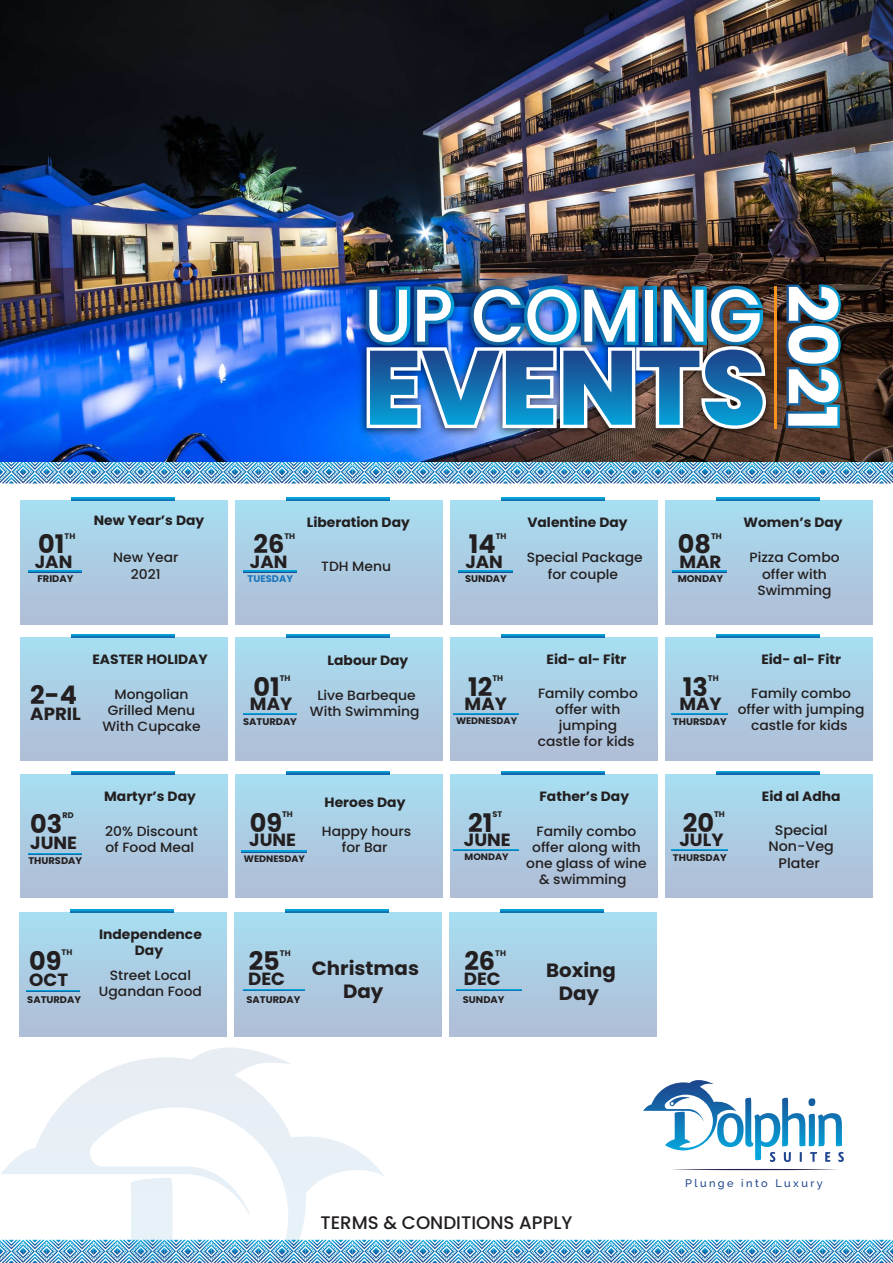
<style>
.page{position:relative;width:893px;height:1263px;background:#fff}
.page>*{position:absolute;margin:0;border:0;box-sizing:border-box;transform-origin:0 0}
.t1{font:700 25.58px "Poppins";color:#231f20}
.t2{font:700 19.2px/23px "Poppins";color:#231f20;text-align:center}
.t3{font:500 18.15px "Poppins";color:#231f20}
.t4{font:700 17.62px "Poppins";color:#231f20}
.t5{font:500 13.88px/16.6px "Poppins";color:#231f20;text-align:center}
.t6{font:500 13.42px/16.1px "Poppins";color:#231f20;text-align:center}
.t7{font:700 13.42px/16.1px "Poppins";color:#231f20;text-align:center}
.t8{font:500 11.02px "Raleway";letter-spacing:.22em;color:#1e458d}
.t9{font:700 9.6px "Poppins";color:#231f20}
.t10{font:700 9.6px "Poppins";color:#1b75bb}
.t11{font:700 9.3px "Poppins";color:#231f20}
.t12{font:700 8.1px "Poppins";color:#231f20}
</style>
<div class="page">
<svg style="left:0;top:462px;width:893px;height:22px;background:#83b8d8"></svg>
<svg style="left:643px;top:1080px;width:201px;height:82px"></svg>
<svg style="left:672px;top:1169px;width:165px;height:1px"></svg>
<svg style="left:1px;top:1047px;width:385px;height:193px"></svg>
<svg style="left:0;top:1240px;width:893px;height:23px;background:#7fb6d7"></svg>
<img style="left:0;top:0;width:893px;height:462px">
<img style="left:354px;top:276px;width:419px;height:82px">
<img style="left:355px;top:336px;width:421px;height:105px">
<img style="left:366px;top:286px;width:400px;height:143px">
<img style="left:786px;top:284px;width:55px;height:144px">
<hr style="left:774px;top:286px;width:2px;height:143px;background:#f6921e">
<svg style="left:72px;top:498px;width:103px;height:3px"></svg>
<div style="left:21px;top:501px;width:207px;height:123px;background:linear-gradient(to bottom,#a7def1,#b0bcd5)"></div>
<svg style="left:287px;top:498px;width:102px;height:3px"></svg>
<div style="left:236px;top:501px;width:207px;height:123px;background:linear-gradient(to bottom,#a7def1,#b0bcd5)"></div>
<svg style="left:501px;top:498px;width:103px;height:3px"></svg>
<div style="left:450px;top:501px;width:207px;height:123px;background:linear-gradient(to bottom,#a7def1,#b0bcd5)"></div>
<svg style="left:716px;top:498px;width:103px;height:3px"></svg>
<hr style="left:28px;top:571px;width:54px;height:1px;background:#0993cc">
<div style="left:665px;top:501px;width:207px;height:123px;background:linear-gradient(to bottom,#a7def1,#b0bcd5)"></div>
<hr style="left:244px;top:571px;width:53px;height:1px;background:#0993cc">
<hr style="left:459px;top:571px;width:53px;height:1px;background:#0993cc">
<hr style="left:673px;top:571px;width:53px;height:1px;background:#0993cc">
<svg style="left:72px;top:635px;width:103px;height:2px"></svg>
<div style="left:21px;top:637px;width:207px;height:124px;background:linear-gradient(to bottom,#a7def1,#b0bdd5)"></div>
<svg style="left:287px;top:635px;width:102px;height:2px"></svg>
<div style="left:236px;top:637px;width:207px;height:124px;background:linear-gradient(to bottom,#a7def1,#b0bdd5)"></div>
<svg style="left:501px;top:635px;width:103px;height:2px"></svg>
<div style="left:450px;top:637px;width:207px;height:124px;background:linear-gradient(to bottom,#a7def1,#b0bdd5)"></div>
<svg style="left:716px;top:635px;width:103px;height:2px"></svg>
<div style="left:665px;top:637px;width:207px;height:124px;background:linear-gradient(to bottom,#a7def1,#b0bdd5)"></div>
<svg style="left:244px;top:713px;width:53px;height:2px"></svg>
<svg style="left:454px;top:713px;width:65px;height:2px"></svg>
<svg style="left:671px;top:713px;width:57px;height:2px"></svg>
<svg style="left:72px;top:771px;width:103px;height:3px"></svg>
<div style="left:21px;top:774px;width:207px;height:124px;background:linear-gradient(to bottom,#a7def1,#b0bdd5)"></div>
<svg style="left:287px;top:771px;width:102px;height:3px"></svg>
<div style="left:236px;top:774px;width:207px;height:124px;background:linear-gradient(to bottom,#a7def1,#adbbd5)"></div>
<svg style="left:501px;top:771px;width:103px;height:3px"></svg>
<div style="left:450px;top:774px;width:207px;height:124px;background:linear-gradient(to bottom,#a7def1,#b0bdd5)"></div>
<svg style="left:716px;top:771px;width:103px;height:3px"></svg>
<div style="left:665px;top:774px;width:207px;height:124px;background:linear-gradient(to bottom,#a7def1,#b0bdd5)"></div>
<svg style="left:454px;top:849px;width:65px;height:2px"></svg>
<svg style="left:671px;top:849px;width:57px;height:2px"></svg>
<svg style="left:28px;top:853px;width:54px;height:2px"></svg>
<hr style="left:242px;top:851px;width:65px;height:1px;background:#069ed5">
<svg style="left:71px;top:910px;width:103px;height:2px"></svg>
<div style="left:20px;top:912px;width:207px;height:124px;background:linear-gradient(to bottom,#a7def1,#b0bdd6)"></div>
<svg style="left:286px;top:910px;width:102px;height:2px"></svg>
<div style="left:235px;top:912px;width:207px;height:124px;background:linear-gradient(to bottom,#a7def1,#b0bdd6)"></div>
<svg style="left:500px;top:910px;width:103px;height:2px"></svg>
<div style="left:449px;top:912px;width:207px;height:124px;background:linear-gradient(to bottom,#a7def1,#b0bdd6)"></div>
<svg style="left:27px;top:990px;width:53px;height:2px"></svg>
<svg style="left:243px;top:989px;width:62px;height:2px"></svg>
<svg style="left:456px;top:989px;width:65px;height:2px"></svg>
<h1 class="t1" style="left:38px;top:529px;width:28px">01</h1>
<p class="t12" style="left:65px;top:531px;width:12px">TH</p>
<h3 class="t4" style="left:35px;top:551px;width:39px">JAN</h3>
<p class="t9" style="left:37px;top:573px;width:37px">FRIDAY</p>
<p class="t7" style="left:94px;top:512px;width:112px">New Year’s Day</p>
<p class="t6" style="left:113px;top:550px;width:67px">New Year<br>2021</p>
<h1 class="t1" style="left:254px;top:529px;width:32px">26</h1>
<p class="t12" style="left:284px;top:531px;width:12px">TH</p>
<h3 class="t4" style="left:250px;top:551px;width:39px">JAN</h3>
<p class="t10" style="left:248px;top:573px;width:47px">TUESDAY</p>
<p class="t7" style="left:307px;top:514px;width:105px">Liberation Day</p>
<p class="t6" style="left:321px;top:559px;width:71px">TDH Menu</p>
<h1 class="t1" style="left:469px;top:529px;width:28px">14</h1>
<p class="t12" style="left:496px;top:531px;width:12px">TH</p>
<h3 class="t4" style="left:465px;top:551px;width:39px">JAN</h3>
<p class="t9" style="left:465px;top:573px;width:43px">SUNDAY</p>
<p class="t7" style="left:527px;top:514px;width:102px">Valentine Day</p>
<p class="t7" style="left:743px;top:514px;width:101px">Women’s Day</p>
<p class="t6" style="left:527px;top:550px;width:117px">Special Package for couple</p>
<p class="t6" style="left:749px;top:550px;width:92px">Pizza Combo offer with<br>Swimming</p>
<h1 class="t1" style="left:678px;top:529px;width:35px">08</h1>
<p class="t12" style="left:711px;top:531px;width:12px">TH</p>
<h3 class="t4" style="left:679px;top:551px;width:43px">MAR</h3>
<p class="t9" style="left:678px;top:573px;width:47px">MONDAY</p>
<h1 class="t1" style="left:30px;top:680px;width:48px">2-4</h1>
<h3 class="t4" style="left:30px;top:703px;width:52px">APRIL</h3>
<p class="t7" style="left:92px;top:651px;width:117px">EASTER HOLIDAY</p>
<p class="t7" style="left:328px;top:652px;width:82px">Labour Day</p>
<p class="t7" style="left:547px;top:651px;width:81px">Eid- al- Fitr</p>
<h1 class="t1" style="left:254px;top:672px;width:28px">01</h1>
<p class="t12" style="left:280px;top:674px;width:12px">TH</p>
<h3 class="t4" style="left:250px;top:694px;width:44px">MAY</h3>
<p class="t9" style="left:243px;top:716px;width:55px">SATURDAY</p>
<h1 class="t1" style="left:468px;top:672px;width:26px">12</h1>
<p class="t12" style="left:492px;top:674px;width:12px">TH</p>
<h3 class="t4" style="left:465px;top:694px;width:44px">MAY</h3>
<p class="t11" style="left:456px;top:716px;width:63px">WEDNESDAY</p>
<p class="t6" style="left:102px;top:686px;width:100px">Mongolian<br>Grilled Menu<br>With Cupcake</p>
<p class="t6" style="left:538px;top:685px;width:101px">Family combo offer with jumping castle for kids</p>
<p class="t6" style="left:310px;top:687px;width:111px">Live Barbeque<br>With Swimming</p>
<h1 class="t1" style="left:683px;top:672px;width:27px">13</h1>
<p class="t12" style="left:708px;top:674px;width:12px">TH</p>
<h3 class="t4" style="left:679px;top:694px;width:44px">MAY</h3>
<p class="t9" style="left:673px;top:716px;width:55px">THURSDAY</p>
<p class="t7" style="left:761px;top:651px;width:81px">Eid- al- Fitr</p>
<p class="t6" style="left:738px;top:685px;width:128px">Family combo offer with jumping castle for kids</p>
<p class="t7" style="left:104px;top:788px;width:93px">Martyr’s Day</p>
<p class="t7" style="left:325px;top:794px;width:82px">Heroes Day</p>
<p class="t7" style="left:539px;top:788px;width:91px">Father’s Day</p>
<h1 class="t1" style="left:468px;top:808px;width:26px">21</h1>
<p class="t12" style="left:492px;top:810px;width:11px">ST</p>
<h3 class="t4" style="left:464px;top:830px;width:48px">JUNE</h3>
<p class="t11" style="left:465px;top:852px;width:46px">MONDAY</p>
<h1 class="t1" style="left:250px;top:808px;width:34px">09</h1>
<p class="t12" style="left:282px;top:810px;width:12px">TH</p>
<h3 class="t4" style="left:249px;top:830px;width:48px">JUNE</h3>
<h1 class="t1" style="left:30px;top:809px;width:34px">03</h1>
<p class="t12" style="left:62px;top:810px;width:13px">RD</p>
<p class="t6" style="left:105px;top:823px;width:94px;text-align:left">20% Discount of Food Meal</p>
<p class="t6" style="left:526px;top:823px;width:122px">Family combo offer along with one glass of wine &amp; swimming</p>
<p class="t6" style="left:322px;top:823px;width:91px">Happy hours for Bar</p>
<h3 class="t4" style="left:30px;top:833px;width:48px">JUNE</h3>
<p class="t9" style="left:28px;top:855px;width:55px">THURSDAY</p>
<p class="t11" style="left:244px;top:853px;width:63px">WEDNESDAY</p>
<p class="t7" style="left:99px;top:926px;width:104px">Independence<br>Day</p>
<h1 class="t1" style="left:29px;top:946px;width:34px">09</h1>
<p class="t12" style="left:62px;top:947px;width:12px">TH</p>
<h1 class="t1" style="left:249px;top:947px;width:33px">25</h1>
<p class="t12" style="left:280px;top:948px;width:12px">TH</p>
<h3 class="t4" style="left:248px;top:968px;width:38px">DEC</h3>
<h2 class="t2" style="left:546px;top:959px;width:71px">Boxing<br>Day</h2>
<h1 class="t1" style="left:464px;top:947px;width:32px">26</h1>
<p class="t12" style="left:495px;top:948px;width:12px">TH</p>
<h3 class="t4" style="left:464px;top:968px;width:38px">DEC</h3>
<h2 class="t2" style="left:312px;top:956px;width:109px">Christmas<br>Day</h2>
<p class="t6" style="left:99px;top:968px;width:104px">Street Local<br>Ugandan Food</p>
<h3 class="t4" style="left:29px;top:970px;width:40px">OCT</h3>
<p class="t9" style="left:27px;top:994px;width:55px">SATURDAY</p>
<p class="t9" style="left:246px;top:994px;width:55px">SATURDAY</p>
<p class="t9" style="left:463px;top:994px;width:43px">SUNDAY</p>
<h1 class="t1" style="left:683px;top:808px;width:33px">20</h1>
<p class="t12" style="left:714px;top:810px;width:12px">TH</p>
<h3 class="t4" style="left:679px;top:830px;width:46px">JULY</h3>
<p class="t9" style="left:673px;top:852px;width:55px">THURSDAY</p>
<p class="t7" style="left:762px;top:788px;width:80px">Eid al Adha</p>
<p class="t5" style="left:768px;top:822px;width:67px">Special<br>Non-Veg<br>Plater</p>
<h3 class="t3" style="left:320px;top:1212px;width:254px">TERMS &amp; CONDITIONS APPLY</h3>
<p class="t8" style="left:685px;top:1177px;width:139px">Plunge into Luxury</p>
</div>
